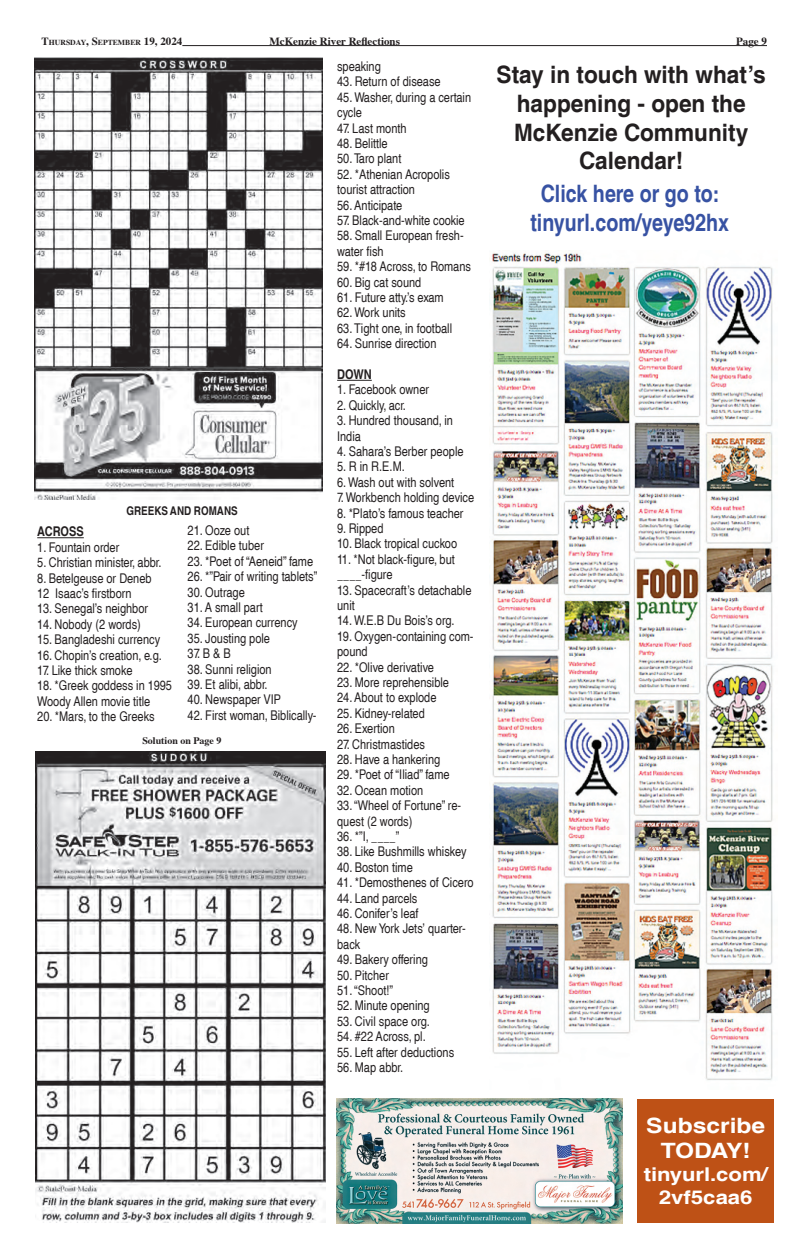
<style>
.page{position:relative;width:810px;height:1260px;background:#fff}
.page>*{position:absolute;margin:0;border:0;box-sizing:border-box;transform-origin:0 0}
.t1{font:700 condensed 24px/28.8px "Helvetica";color:#231f20;text-align:center;scale:1.15 1}
.t2{font:700 condensed 24px/28.8px "Helvetica";color:#3752a3;text-align:center}
.t3{font:700 condensed 21.1px/25.4px "Helvetica";color:#fff;text-align:center;scale:1.42 1}
.t4{font:700 condensed 19px/22.8px "Helvetica";color:#fff;text-align:center;scale:1.42 1}
.t5{font:condensed 13.4px/15.4px "Helvetica";color:#231f20}
.t6{font:700 condensed 13.4px "Helvetica";color:#231f20}
.t7{font:700 condensed 12px "Helvetica";color:#231f20}
.t8{font:700 11px "Times";color:#231f20}
.t9{font:700 10px "Times";color:#231f20}
.t10{font:700 7.7px "Times";color:#231f20}
.s1{font-size:11px}
</style>
<div class="page">
<hr style="left:182px;top:45px;width:585px;height:1px;background:#231f20">
<div style="left:637px;top:1100px;width:137px;height:123px;background:#be5116"></div>
<hr style="left:37px;top:537px;width:47px;height:1px;background:#231f20">
<img style="left:35px;top:57px;width:288px;height:443px">
<hr style="left:337px;top:380px;width:35px;height:1px;background:#231f20">
<img style="left:36px;top:752px;width:289px;height:470px">
<img style="left:337px;top:1099px;width:286px;height:124px">
<img style="left:491px;top:252px;width:282px;height:828px">
<p class="t10" style="left:42px;top:35px;width:142px"><span class="s1">T</span>hursday<span class="s1">, S</span>eptember <span class="s1">19, 2024</span></p>
<p class="t8" style="left:269px;top:31px;width:132px">McKenzie River Reflections</p>
<p class="t8" style="left:736px;top:31px;width:32px">Page 9</p>
<p class="t7" style="left:127px;top:503px;width:113px">GREEKS AND ROMANS</p>
<p class="t6" style="left:37px;top:524px;width:48px">ACROSS</p>
<p class="t5" style="left:37px;top:540px;width:84px">1. Fountain order</p>
<p class="t5" style="left:37px;top:555px;width:126px">5. Christian minister, abbr.</p>
<p class="t5" style="left:37px;top:570px;width:116px">8. Betelgeuse or Deneb<br>12 Isaac’s firstborn</p>
<p class="t5" style="left:37px;top:601px;width:112px">13. Senegal’s neighbor</p>
<p class="t5" style="left:37px;top:617px;width:105px">14. Nobody (2 words)</p>
<p class="t5" style="left:37px;top:632px;width:124px">15. Bangladeshi currency</p>
<p class="t5" style="left:37px;top:647px;width:126px">16. Chopin’s creation, e.g.</p>
<p class="t5" style="left:37px;top:663px;width:97px">17. Like thick smoke</p>
<p class="t5" style="left:37px;top:678px;width:136px">18. *Greek goddess in 1995<br>Woody Allen movie title</p>
<p class="t5" style="left:37px;top:709px;width:119px">20. *Mars, to the Greeks</p>
<p class="t5" style="left:188px;top:523px;width:63px">21. Ooze out</p>
<p class="t5" style="left:188px;top:538px;width:78px">22. Edible tuber</p>
<p class="t5" style="left:188px;top:554px;width:127px">23. *Poet of “Aeneid” fame</p>
<p class="t5" style="left:188px;top:569px;width:131px">26. *”Pair of writing tablets”</p>
<p class="t5" style="left:188px;top:584px;width:59px">30. Outrage</p>
<p class="t5" style="left:188px;top:600px;width:77px">31. A small part</p>
<p class="t5" style="left:188px;top:615px;width:112px">34. European currency</p>
<p class="t5" style="left:188px;top:631px;width:84px">35. Jousting pole<br>37.B&amp;B</p>
<p class="t5" style="left:188px;top:661px;width:86px">38. Sunni religion</p>
<p class="t5" style="left:188px;top:677px;width:81px">39. Et alibi, abbr.</p>
<p class="t5" style="left:188px;top:692px;width:95px">40. Newspaper VIP</p>
<p class="t5" style="left:188px;top:708px;width:130px">42. First woman, Biblically-</p>
<p class="t9" style="left:142px;top:731px;width:81px">Solution on Page 9</p>
<p class="t5" style="left:337px;top:59px;width:45px">speaking</p>
<p class="t5" style="left:337px;top:74px;width:136px">43. Return of disease<br>45.Washer, during a certain cycle</p>
<p class="t5" style="left:337px;top:120px;width:71px">47. Last month</p>
<p class="t5" style="left:337px;top:136px;width:52px">48. Belittle</p>
<p class="t5" style="left:337px;top:151px;width:66px">50. Taro plant</p>
<p class="t5" style="left:337px;top:166px;width:114px">52. *Athenian Acropolis tourist attraction</p>
<p class="t5" style="left:337px;top:197px;width:67px">56. Anticipate</p>
<p class="t5" style="left:337px;top:213px;width:129px">57. Black-and-white cookie</p>
<p class="t5" style="left:337px;top:228px;width:128px">58. Small European fresh&shy;water fish</p>
<p class="t5" style="left:337px;top:259px;width:135px">59. *#18 Across, to Romans</p>
<p class="t5" style="left:337px;top:274px;width:86px">60. Big cat sound</p>
<p class="t5" style="left:337px;top:290px;width:108px">61. Future atty.’s exam<br>62.Work units</p>
<p class="t5" style="left:337px;top:320px;width:116px">63. Tight one, in football</p>
<p class="t5" style="left:337px;top:336px;width:101px">64. Sunrise direction</p>
<p class="t6" style="left:337px;top:366px;width:36px">DOWN</p>
<p class="t5" style="left:337px;top:382px;width:94px">1. Facebook owner</p>
<p class="t5" style="left:337px;top:397px;width:70px">2. Quickly, acr.</p>
<p class="t5" style="left:337px;top:413px;width:117px">3. Hundred thousand, in<br>India</p>
<p class="t5" style="left:337px;top:444px;width:128px">4. Sahara’s Berber people</p>
<p class="t5" style="left:337px;top:459px;width:139px">5. R in R.E.M.<br>6.Wash out with solvent<br>7.Workbench holding device</p>
<p class="t5" style="left:337px;top:505px;width:128px">8. *Plato’s famous teacher</p>
<p class="t5" style="left:337px;top:521px;width:48px">9. Ripped</p>
<p class="t5" style="left:337px;top:536px;width:122px">10. Black tropical cuckoo</p>
<p class="t5" style="left:337px;top:551px;width:119px">11. *Not black-figure, but ____-figure</p>
<p class="t5" style="left:337px;top:582px;width:136px">13. Spacecraft’s detachable unit<br>14.W.E.B Du Bois’s org.</p>
<p class="t5" style="left:337px;top:628px;width:138px">19. Oxygen-containing com&shy;pound</p>
<p class="t5" style="left:337px;top:659px;width:98px">22. *Olive derivative</p>
<p class="t5" style="left:337px;top:675px;width:113px">23. More reprehensible</p>
<p class="t5" style="left:337px;top:690px;width:101px">24. About to explode</p>
<p class="t5" style="left:337px;top:705px;width:89px">25. Kidney-related</p>
<p class="t5" style="left:337px;top:721px;width:59px">26. Exertion</p>
<p class="t5" style="left:337px;top:736px;width:89px">27. Christmastides</p>
<p class="t5" style="left:337px;top:752px;width:105px">28. Have a hankering</p>
<p class="t5" style="left:337px;top:767px;width:114px">29. *Poet of “Iliad” fame</p>
<p class="t5" style="left:337px;top:782px;width:126px">32. Ocean motion<br>33.“Wheel of Fortune” re&shy;quest (2 words)</p>
<p class="t5" style="left:337px;top:829px;width:64px">36. *”I, ____”</p>
<p class="t5" style="left:337px;top:844px;width:131px">38. Like Bushmills whiskey</p>
<p class="t5" style="left:337px;top:859px;width:77px">40. Boston time</p>
<p class="t5" style="left:337px;top:875px;width:138px">41. *Demosthenes of Cicero</p>
<p class="t5" style="left:337px;top:890px;width:82px">44. Land parcels</p>
<p class="t5" style="left:337px;top:906px;width:83px">46. Conifer’s leaf</p>
<p class="t5" style="left:337px;top:921px;width:130px">48. New York Jets’ quarter&shy;back</p>
<p class="t5" style="left:337px;top:952px;width:92px">49. Bakery offering</p>
<p class="t5" style="left:337px;top:967px;width:58px">50. Pitcher<br>51.“Shoot!”</p>
<p class="t5" style="left:337px;top:998px;width:94px">52. Minute opening</p>
<p class="t5" style="left:337px;top:1013px;width:94px">53. Civil space org.</p>
<p class="t5" style="left:337px;top:1029px;width:90px">54. #22 Across, pl.</p>
<p class="t5" style="left:337px;top:1044px;width:119px">55. Left after deductions</p>
<p class="t5" style="left:337px;top:1060px;width:67px">56. Map abbr.</p>
<h1 class="t1" style="left:497px;top:60px;width:236px">Stay in touch with what’s happening - open the<br>McKenzie Community<br>Calendar!</h1>
<h1 class="t2" style="left:530px;top:180px;width:200px">Click here or go to: tinyurl.com/yeye92hx</h1>
<h2 class="t3" style="left:646px;top:1113px;width:85px">Subscribe<br>TODAY!</h2>
<h3 class="t4" style="left:644px;top:1163px;width:89px">tinyurl.com/<br>2vf5caa6</h3>
</div>
